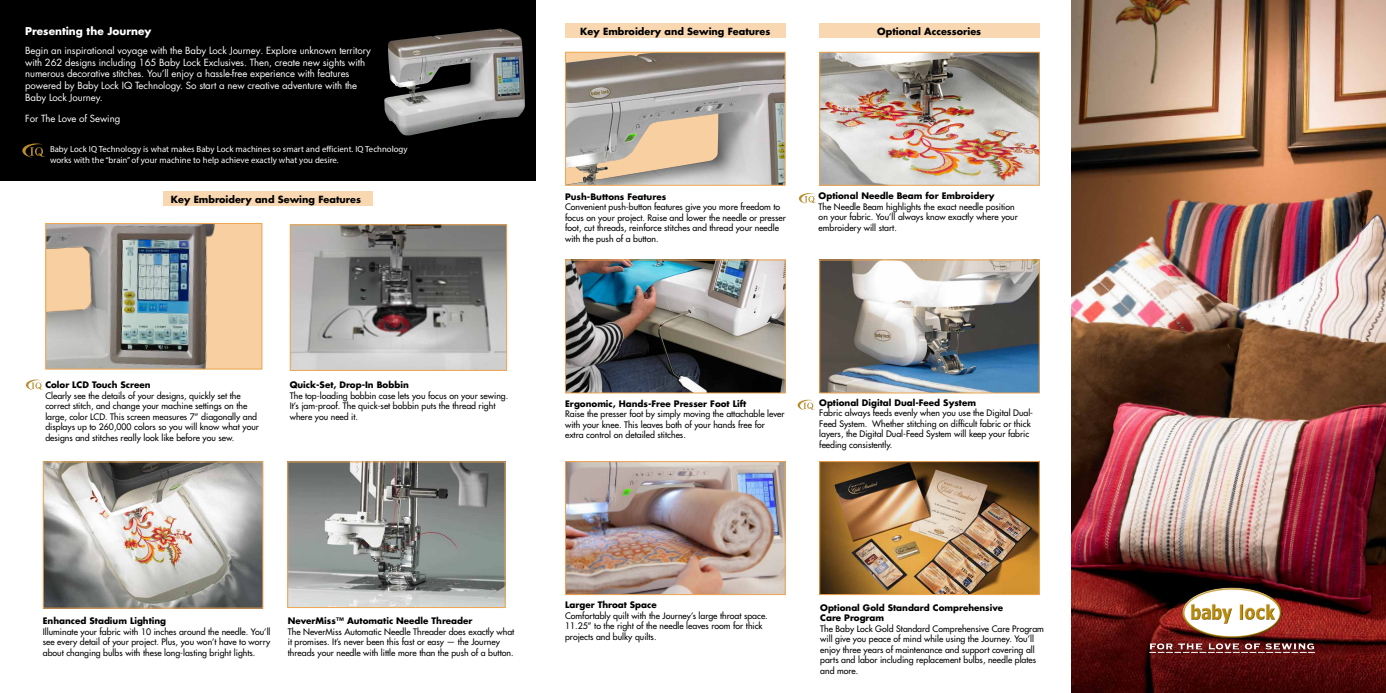
<style>
.page{position:relative;width:1386px;height:693px;background:#fff}
.page>*{position:absolute;margin:0;border:0;box-sizing:border-box;transform-origin:0 0}
.t1{font:700 10.5px "Futura";color:#fff}
.t2{font:9.62px/11.5px "Futura";letter-spacing:-.01em;color:#fff}
.t3{font:700 9.62px "Futura";color:#000}
.t4{font:8.75px/10.5px "Futura";color:#000}
.t5{font:700 8.75px/10.5px "Futura";color:#000}
.t6{font:8.75px/10.5px "Myriad Pro";color:#fff}
</style>
<div class="page">
<img style="left:567px;top:262px;width:217px;height:129px">
<div style="left:565px;top:260px;width:221px;height:133px;border:1px solid #efa54f"></div>
<div style="left:0;top:0;width:536px;height:180px;background:#000"></div>
<div style="left:163px;top:192px;width:210px;height:14px;background:#f8d7b1"></div>
<img style="left:289px;top:463px;width:215px;height:143px">
<div style="left:287px;top:461px;width:219px;height:147px;border:1px solid #efa54f"></div>
<img style="left:47px;top:225px;width:213px;height:143px">
<div style="left:45px;top:223px;width:217px;height:147px;border:1px solid #efa54f"></div>
<img style="left:567px;top:54px;width:217px;height:130px">
<div style="left:565px;top:52px;width:221px;height:134px;border:1px solid #efa54f"></div>
<img style="left:292px;top:226px;width:213px;height:143px">
<div style="left:290px;top:224px;width:217px;height:147px;border:1px solid #efa54f"></div>
<svg style="left:26px;top:380px;width:17px;height:10px"></svg>
<img style="left:821px;top:262px;width:217px;height:129px">
<div style="left:819px;top:260px;width:221px;height:133px;border:1px solid #efa54f"></div>
<svg style="left:798px;top:400px;width:17px;height:10px"></svg>
<img style="left:821px;top:54px;width:217px;height:130px">
<div style="left:819px;top:52px;width:221px;height:134px;border:1px solid #efa54f"></div>
<svg style="left:799px;top:193px;width:17px;height:11px"></svg>
<div style="left:819px;top:23px;width:221px;height:15px;background:#f8d7b1"></div>
<div style="left:565px;top:23px;width:221px;height:15px;background:#f8d7b1"></div>
<img style="left:1071px;top:0;width:315px;height:693px">
<img style="left:45px;top:463px;width:216px;height:144px">
<div style="left:43px;top:461px;width:220px;height:148px;border:1px solid #efa54f"></div>
<img style="left:384px;top:29px;width:115px;height:71px">
<img style="left:821px;top:463px;width:217px;height:130px">
<div style="left:819px;top:461px;width:221px;height:134px;border:1px solid #efa54f"></div>
<img style="left:1139px;top:582px;width:184px;height:80px">
<img style="left:567px;top:463px;width:217px;height:130px">
<div style="left:565px;top:461px;width:221px;height:134px;border:1px solid #efa54f"></div>
<svg style="left:22px;top:143px;width:23px;height:15px"></svg>
<p class="t1" style="left:25px;top:24px;width:128px">Presenting the Journey</p>
<p class="t2" style="left:25px;top:45px;width:347px">Begin an inspirational voyage with the Baby Lock Journey. Explore unknown territory with 262 designs including 165 Baby Lock Exclusives. Then, create new sights with numerous decorative stitches. You’ll enjoy a hassle-free experience with features powered by Baby Lock IQ Technology. So start a new creative adventure with the Baby Lock Journey.</p>
<p class="t2" style="left:25px;top:112px;width:97px">For The Love of Sewing</p>
<p class="t6" style="left:50px;top:144px;width:359px">Baby Lock IQ Technology is what makes Baby Lock machines so smart and efficient. IQ Technology works with the “brain” of your machine to help achieve exactly what you desire.</p>
<p class="t3" style="left:171px;top:193px;width:192px">Key Embroidery and Sewing Features</p>
<p class="t3" style="left:580px;top:25px;width:192px">Key Embroidery and Sewing Features</p>
<p class="t3" style="left:877px;top:25px;width:105px">Optional Accessories</p>
<p class="t5" style="left:565px;top:191px;width:103px">Push-Buttons Features</p>
<p class="t4" style="left:565px;top:202px;width:222px">Convenient push-button features give you more freedom to focus on your project. Raise and lower the needle or presser foot, cut threads, reinforce stitches and thread your needle with the push of a button.</p>
<p class="t5" style="left:819px;top:191px;width:177px">Optional Needle Beam for Embroidery</p>
<p class="t4" style="left:819px;top:202px;width:201px">The Needle Beam highlights the exact needle position on your fabric. You’ll always know exactly where your embroidery will start.</p>
<p class="t5" style="left:45px;top:380px;width:107px">Color LCD Touch Screen</p>
<p class="t4" style="left:45px;top:390px;width:215px">Clearly see the details of your designs, quickly set the correct stitch, and change your machine settings on the large, color LCD. This screen measures 7” diagonally and displays up to 260,000 colors so you will know what your designs and stitches really look like before you sew.</p>
<p class="t5" style="left:290px;top:380px;width:121px">Quick-Set, Drop-In Bobbin</p>
<p class="t4" style="left:290px;top:391px;width:220px">The top-loading bobbin case lets you focus on your sewing.<br>It’s jam-proof. The quick-set bobbin puts the thread right where you need it.</p>
<p class="t5" style="left:819px;top:397px;width:158px">Optional Digital Dual-Feed System</p>
<p class="t5" style="left:565px;top:398px;width:183px">Ergonomic, Hands-Free Presser Foot Lift</p>
<p class="t4" style="left:565px;top:409px;width:221px">Raise the presser foot by simply moving the attachable lever with your knee. This leaves both of your hands free for extra control on detailed stitches.</p>
<p class="t4" style="left:819px;top:408px;width:215px">Fabric always feeds evenly when you use the Digital Dual-Feed System. Whether stitching on difficult fabric or thick layers, the Digital Dual-Feed System will keep your fabric feeding consistently.</p>
<p class="t5" style="left:43px;top:616px;width:125px">Enhanced Stadium Lighting</p>
<p class="t4" style="left:43px;top:626px;width:229px;text-align:justify">Illuminate your fabric with 10 inches around the needle. You’ll see every detail of your project. Plus, you won’t have to worry about changing bulbs with these long-lasting bright lights.</p>
<p class="t5" style="left:288px;top:616px;width:186px">NeverMiss™ Automatic Needle Threader</p>
<p class="t4" style="left:288px;top:626px;width:228px">The NeverMiss Automatic Needle Threader does exactly what it promises. It’s never been this fast or easy — the Journey threads your needle with little more than the push of a button.</p>
<p class="t5" style="left:565px;top:599px;width:93px">Larger Throat Space</p>
<p class="t4" style="left:565px;top:610px;width:204px">Comfortably quilt with the Journey’s large throat space.<br>11.25” to the right of the needle leaves room for thick projects and bulky quilts.</p>
<p class="t5" style="left:820px;top:602px;width:184px">Optional Gold Standard Comprehensive<br>Care Program</p>
<p class="t4" style="left:820px;top:623px;width:225px">The Baby Lock Gold Standard Comprehensive Care Program will give you peace of mind while using the Journey. You’ll enjoy three years of maintenance and support covering all parts and labor including replacement bulbs, needle plates and more.</p>
</div>
